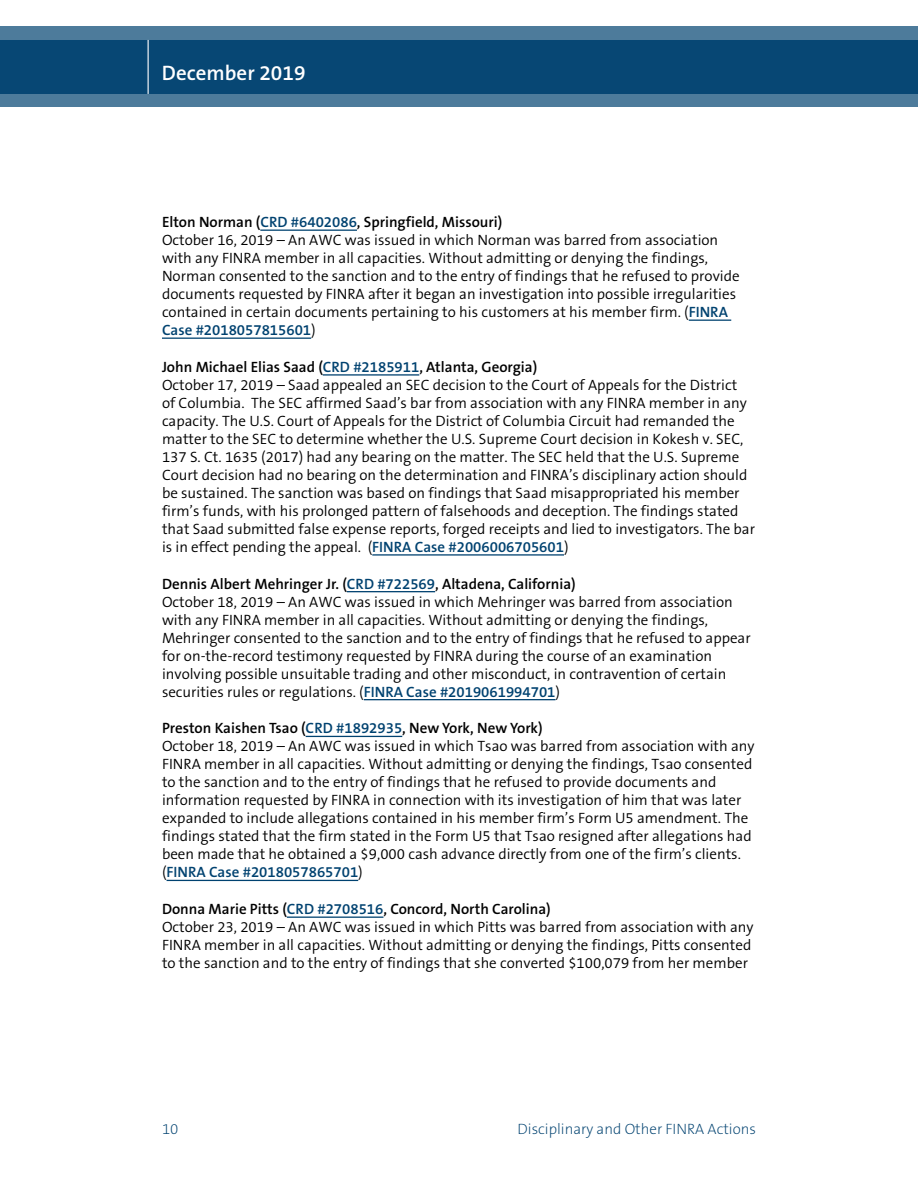
<style>
.page{position:relative;width:918px;height:1188px;background:#fff}
.page>*{position:absolute;margin:0;border:0;box-sizing:border-box;transform-origin:0 0}
.t1{font:600 21px "The Sans B6";color:#fff}
.text{font:300 15px/18px "The Sans B4";color:#000}
.text_BOLD{font:600 15px "The Sans B6";color:#000}
.t2{font:200 15px "The Sans B2";color:#004270}
.s1{color:#004270}
.s2{font-family:"The Sans B6";font-weight:600;color:#004270}
</style>
<div class="page">
<svg style="left:0;top:26px;width:918px;height:81px;background:#1e5881"></svg>
<hr style="left:148px;top:40px;width:1px;height:54px;background:#fff">
<hr style="left:260px;top:230px;width:97px;height:1px;background:#004270">
<hr style="left:689px;top:320px;width:42px;height:1px;background:#004270">
<hr style="left:162px;top:338px;width:149px;height:1px;background:#004270">
<hr style="left:323px;top:374px;width:96px;height:2px;background:#004270">
<hr style="left:372px;top:554px;width:192px;height:2px;background:#004270">
<hr style="left:347px;top:591px;width:88px;height:1px;background:#004270">
<hr style="left:364px;top:699px;width:192px;height:1px;background:#004270">
<hr style="left:306px;top:736px;width:96px;height:1px;background:#004270">
<hr style="left:167px;top:880px;width:191px;height:1px;background:#004270">
<hr style="left:287px;top:917px;width:96px;height:1px;background:#004270">
<h1 class="t1" style="left:162px;top:62px;width:145px">December 2019</h1>
<p class="text_BOLD" style="left:162px;top:214px;width:342px">Elton Norman (<span class="s1">CRD #6402086</span>, Springfield, Missouri)</p>
<p class="text" style="left:162px;top:231px;width:579px">October 16, 2019 – An AWC was issued in which Norman was barred from association with any FINRA member in all capacities. Without admitting or denying the findings, Norman consented to the sanction and to the entry of findings that he refused to provide documents requested by FINRA after it began an investigation into possible irregularities contained in certain documents pertaining to his customers at his member firm. (<span class="s2">FINRA Case #2018057815601</span>)</p>
<p class="text_BOLD" style="left:162px;top:359px;width:377px">John Michael Elias Saad (<span class="s1">CRD #2185911</span>, Atlanta, Georgia)</p>
<p class="text" style="left:162px;top:376px;width:595px">October 17, 2019 – Saad appealed an SEC decision to the Court of Appeals for the District<br>of Columbia. The SEC affirmed Saad’s bar from association with any FINRA member in any capacity. The U.S. Court of Appeals for the District of Columbia Circuit had remanded the matter to the SEC to determine whether the U.S. Supreme Court decision in Kokesh v. SEC, 137 S. Ct. 1635 (2017) had any bearing on the matter. The SEC held that the U.S. Supreme Court decision had no bearing on the determination and FINRA’s disciplinary action should be sustained. The sanction was based on findings that Saad misappropriated his member firm’s funds, with his prolonged pattern of falsehoods and deception. The findings stated that Saad submitted false expense reports, forged receipts and lied to investigators. The bar is in effect pending the appeal. (<span class="s2">FINRA Case #2006006705601</span>)</p>
<p class="text_BOLD" style="left:162px;top:575px;width:415px">Dennis Albert Mehringer Jr. (<span class="s1">CRD #722569</span>, Altadena, California)</p>
<p class="text" style="left:162px;top:593px;width:590px">October 18, 2019 – An AWC was issued in which Mehringer was barred from association with any FINRA member in all capacities. Without admitting or denying the findings, Mehringer consented to the sanction and to the entry of findings that he refused to appear for on-the-record testimony requested by FINRA during the course of an examination involving possible unsuitable trading and other misconduct, in contravention of certain securities rules or regulations. (<span class="s2">FINRA Case #2019061994701</span>)</p>
<p class="text_BOLD" style="left:162px;top:720px;width:382px">Preston Kaishen Tsao (<span class="s1">CRD #1892935</span>, New York, New York)</p>
<p class="text" style="left:162px;top:738px;width:594px">October 18, 2019 – An AWC was issued in which Tsao was barred from association with any FINRA member in all capacities. Without admitting or denying the findings, Tsao consented to the sanction and to the entry of findings that he refused to provide documents and information requested by FINRA in connection with its investigation of him that was later expanded to include allegations contained in his member firm’s Form U5 amendment. The findings stated that the firm stated in the Form U5 that Tsao resigned after allegations had been made that he obtained a $9,000 cash advance directly from one of the firm’s clients. (<span class="s2">FINRA Case #2018057865701</span>)</p>
<p class="text_BOLD" style="left:162px;top:901px;width:390px">Donna Marie Pitts (<span class="s1">CRD #2708516</span>, Concord, North Carolina)</p>
<p class="text" style="left:162px;top:918px;width:593px">October 23, 2019 – An AWC was issued in which Pitts was barred from association with any<br>FINRA member in all capacities. Without admitting or denying the findings, Pitts consented to the sanction and to the entry of findings that she converted $100,079 from her member</p>
<p class="t2" style="left:162px;top:1121px;width:18px">10</p>
<p class="t2" style="left:518px;top:1121px;width:240px">Disciplinary and Other FINRA Actions</p>
</div>
